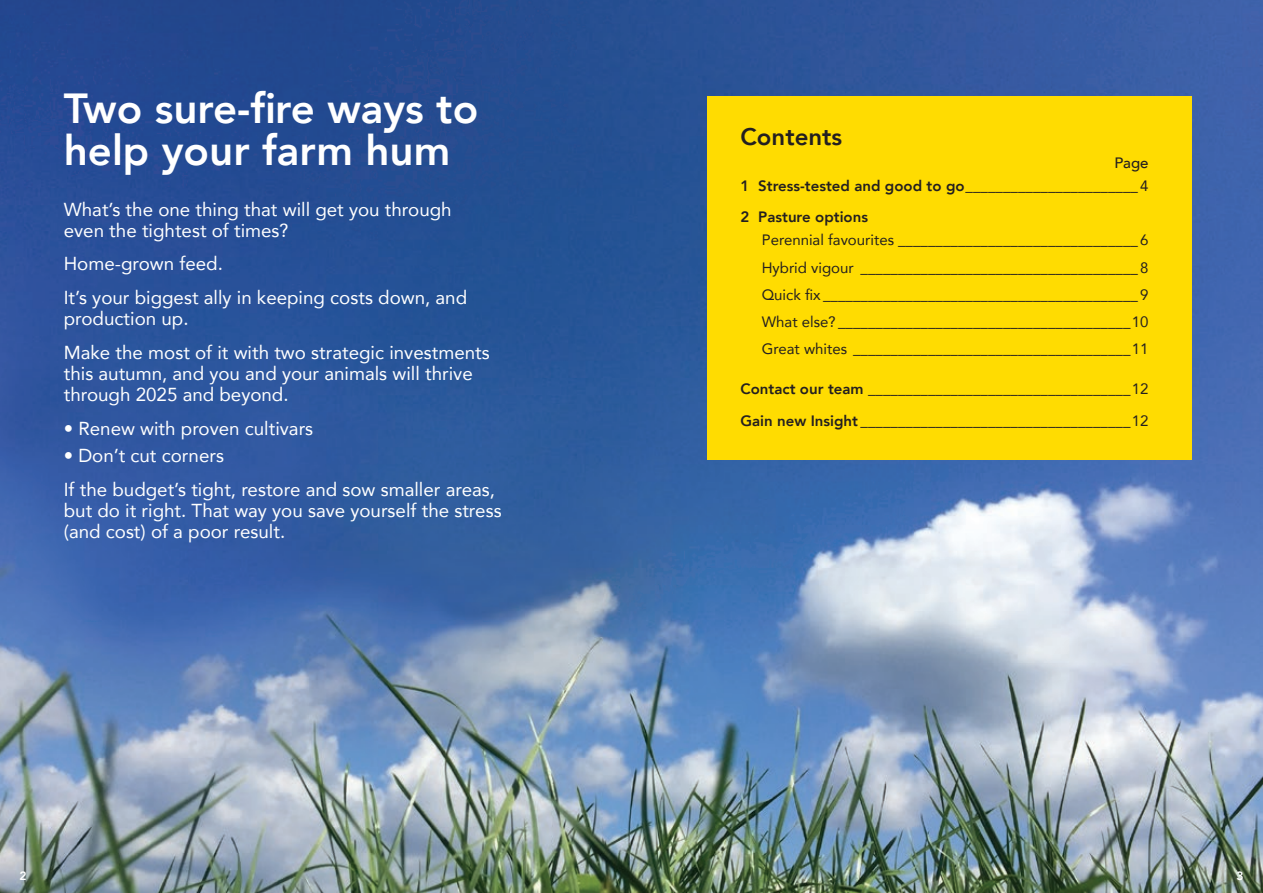
<style>
.page{position:relative;width:1263px;height:893px;background:#fff}
.page>*{position:absolute;margin:0;border:0;box-sizing:border-box;transform-origin:0 0}
.t1{font:800 42px/42px "Avenir";color:#fff}
.t2{font:800 24px "Avenir";color:#231f20}
.t3{font:18.75px/21px "Avenir";color:#fff}
.t4{font:15px/27.3px "Avenir";color:#231f20;text-align:justify}
.t5{font:800 15px/23px "Avenir";color:#231f20;text-align:right}
.t6{font:800 12px "Avenir";color:#fff}
.s1{font-weight:500}
.s2{font-weight:400}
.s3{font-weight:800}
</style>
<div class="page">
<img style="left:0;top:0;width:1263px;height:893px">
<div style="left:707px;top:96px;width:485px;height:363px;background:#ffdc01"></div>
<h1 class="t1" style="left:64px;top:87px;width:416px">Two sure-fire ways to help your farm hum</h1>
<p class="t3" style="left:64px;top:198px;width:389px">What’s the one thing that will get you through even the tightest of times?</p>
<p class="t3" style="left:64px;top:246px;width:405px;line-height:33.8px">Home-grown feed.<br>It’s your biggest ally in keeping costs down, and</p>
<p class="t3" style="left:64px;top:301px;width:427px;line-height:33.8px">production up.<br>Make the most of it with two strategic investments</p>
<p class="t3" style="left:64px;top:362px;width:410px">this autumn, and you and your animals will thrive through 2025 and beyond.</p>
<p class="t3" style="left:64px;top:417px;width:251px">• Renew with proven cultivars</p>
<p class="t3" style="left:64px;top:438px;width:433px;line-height:33.8px">• Don’t cut corners<br>If the budget’s tight, restore and sow smaller areas,</p>
<p class="t3" style="left:64px;top:499px;width:439px">but do it right. That way you save yourself the stress (and cost) of a poor result.</p>
<p class="t2" style="left:740px;top:118px;width:103px">Contents</p>
<p class="t5" style="left:740px;top:151px;width:409px"><span class="s1">Page<br></span>1 Stress-tested and good to go<span class="s2">_______________________ 4</span></p>
<p class="t5" style="left:740px;top:206px;width:129px">2 Pasture options</p>
<p class="t4" style="left:762px;top:226px;width:388px">Perennial favourites ________________________________ 6<br>Hybrid vigour _____________________________________ 8<br>Quick fix __________________________________________ 9<br>What else? _______________________________________10<br>Great whites _____________________________________11</p>
<p class="t4" style="left:740px;top:373px;width:409px;line-height:31.5px"><span class="s3">Contact our team</span> ___________________________________12<br><span class="s3">Gain new Insight</span> ____________________________________12</p>
<p class="t6" style="left:19px;top:867px;width:9px">2</p>
<p class="t6" style="left:1236px;top:867px;width:9px">3</p>
</div>
